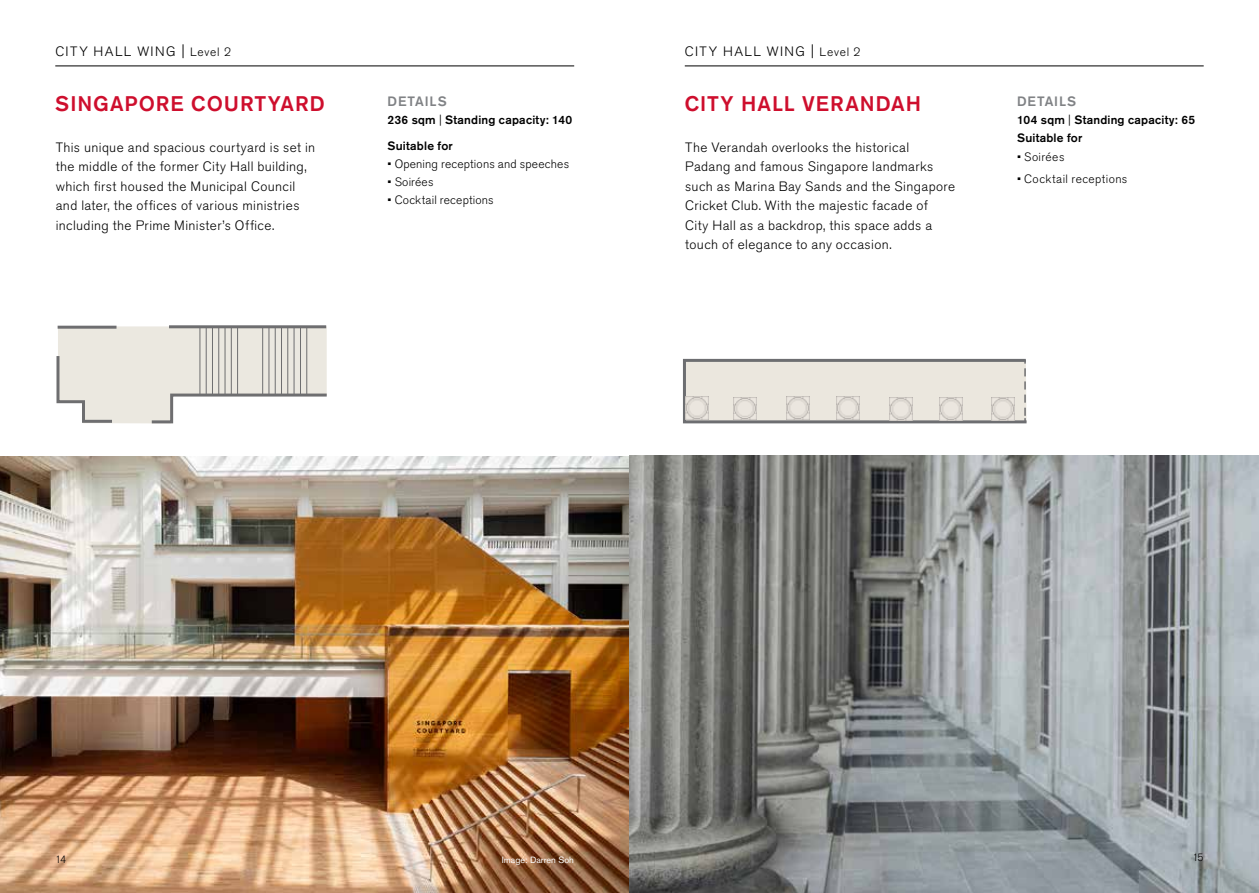
<style>
.page{position:relative;width:1259px;height:893px;background:#fff}
.page>*{position:absolute;margin:0;border:0;box-sizing:border-box;transform-origin:0 0}
.t1{font:500 21px "Akzidenz Grotesk Std";letter-spacing:.045em;color:#ce0e2d}
.t2{font:300 13.5px/19.5px "Akzidenz Grotesk Std";letter-spacing:.03em;color:#000}
.t3{font:300 13.5px "Akzidenz Grotesk Std";letter-spacing:.105em;color:#000}
.t4{font:500 13.5px "Akzidenz Grotesk Std";letter-spacing:.07em;color:#808285}
.t5{font:300 12px "Akzidenz Grotesk Std";letter-spacing:.02em;color:#000}
.t6{font:500 12px/18px "Akzidenz Grotesk Std";letter-spacing:.015em;color:#000}
.t7{font:300 10.5px "Akzidenz Grotesk Std";color:#000}
.t8{font:9px "Akzidenz Grotesk Std";color:#fff}
.s1{font-size:15px}
.s2{font-size:12px}
.s3{font-weight:300}
</style>
<div class="page">
<svg style="left:683px;top:358px;width:344px;height:66px"></svg>
<img style="left:836px;top:397px;width:23px;height:23px">
<img style="left:787px;top:396px;width:23px;height:23px">
<img style="left:686px;top:397px;width:22px;height:23px">
<img style="left:733px;top:397px;width:23px;height:23px">
<img style="left:991px;top:397px;width:23px;height:23px">
<img style="left:939px;top:397px;width:23px;height:23px">
<img style="left:889px;top:398px;width:23px;height:23px">
<img style="left:0;top:456px;width:1259px;height:437px">
<hr style="left:55px;top:66px;width:519px;height:1px;background:#000">
<hr style="left:685px;top:66px;width:518px;height:1px;background:#000">
<hr style="left:169px;top:325px;width:157px;height:3px;background:#6e6e70">
<svg style="left:56px;top:326px;width:271px;height:98px"></svg>
<p class="t3" style="left:55px;top:43px;width:177px">CITY HALL WING <span class="s1">|</span> <span class="s2">Level 2</span></p>
<h1 class="t1" style="left:55px;top:91px;width:271px">SINGAPORE COURTYARD</h1>
<p class="t4" style="left:387px;top:93px;width:61px">DETAILS</p>
<p class="t6" style="left:387px;top:110px;width:186px">236 sqm <span class="s3">|</span> Standing capacity: 140</p>
<p class="t6" style="left:387px;top:137px;width:67px">Suitable for</p>
<p class="t5" style="left:387px;top:157px;width:183px">• Opening receptions and speeches</p>
<p class="t5" style="left:387px;top:175px;width:48px">• Soirées</p>
<p class="t5" style="left:387px;top:193px;width:107px">• Cocktail receptions</p>
<p class="t2" style="left:56px;top:138px;width:261px">This unique and spacious courtyard is set in the middle of the former City Hall building, which first housed the Municipal Council and later, the offices of various ministries including the Prime Minister’s Office.</p>
<p class="t3" style="left:685px;top:43px;width:177px">CITY HALL WING <span class="s1">|</span> <span class="s2">Level 2</span></p>
<h1 class="t1" style="left:685px;top:91px;width:238px">CITY HALL VERANDAH</h1>
<p class="t4" style="left:1017px;top:93px;width:61px">DETAILS</p>
<p class="t6" style="left:1017px;top:110px;width:179px">104 sqm <span class="s3">|</span> Standing capacity: 65<br>Suitable for</p>
<p class="t5" style="left:1017px;top:150px;width:49px">• Soirées</p>
<p class="t5" style="left:1017px;top:172px;width:112px">• Cocktail receptions</p>
<p class="t2" style="left:685px;top:138px;width:271px">The Verandah overlooks the historical Padang and famous Singapore landmarks such as Marina Bay Sands and the Singapore Cricket Club. With the majestic facade of<br>City Hall as a backdrop, this space adds a touch of elegance to any occasion.</p>
<p class="t7" style="left:55px;top:854px;width:13px">14</p>
<p class="t8" style="left:502px;top:854px;width:74px">Image: Darren Soh</p>
<p class="t7" style="left:1192px;top:851px;width:13px">15</p>
<p class="t7" style="left:1192px;top:854px;width:13px">15</p>
</div>
